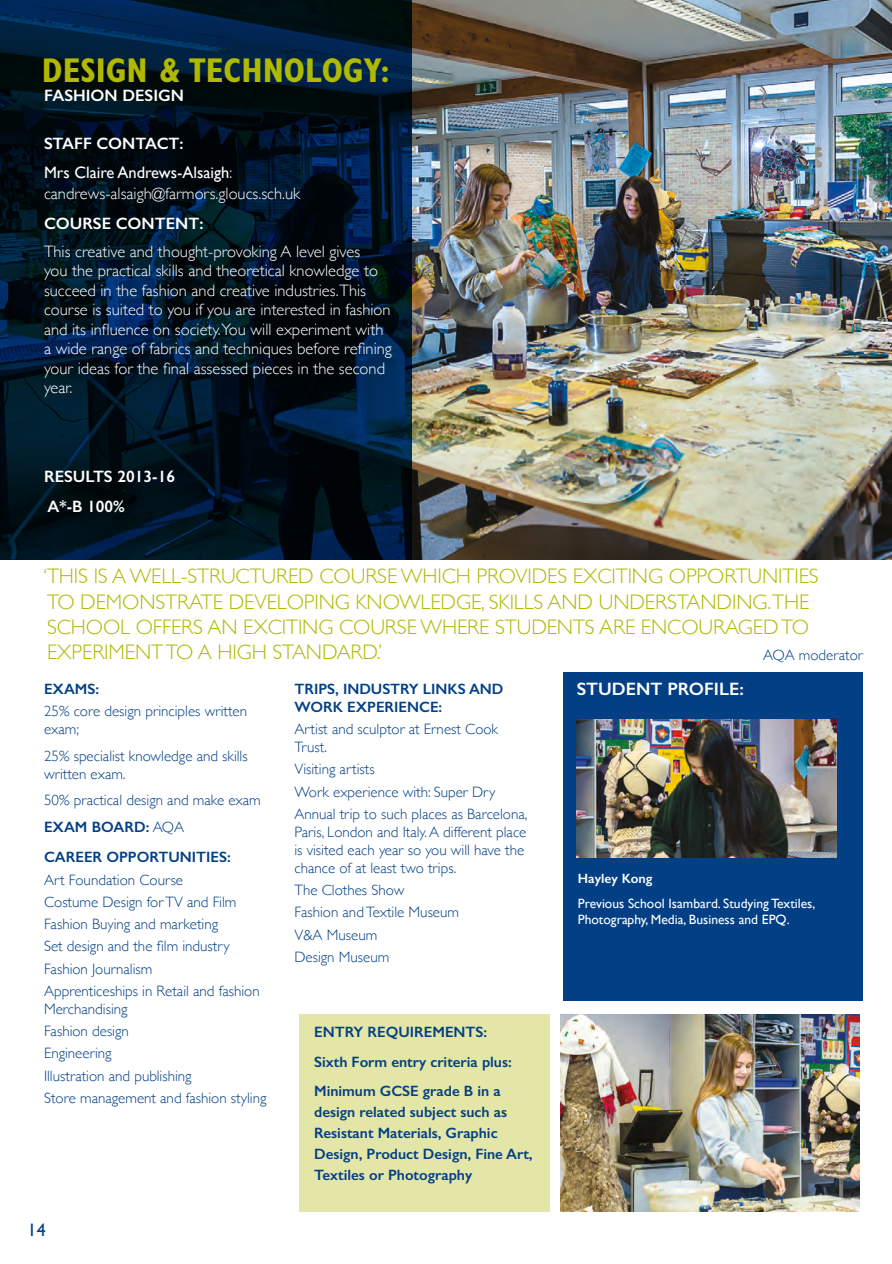
<style>
.page{position:relative;width:892px;height:1264px;background:#fff}
.page>*{position:absolute;margin:0;border:0;box-sizing:border-box;transform-origin:0 0}
.t1{font:700 condensed 34.5px "Gill Sans";color:#b0b900}
.t2{font:300 21px/25.2px "Gill Sans";letter-spacing:-.005em;color:#b0b900}
.t3{font:600 18px "Gill Sans";color:#fff}
.t4{font:18px "Gill Sans";color:#023f85}
.t5{font:300 16.5px/19.5px "Gill Sans";color:#fff}
.t6{font:600 16.5px "Gill Sans";color:#fff}
.t7{font:300 15px/18px "Gill Sans";color:#023f85}
.t8{font:600 15px/21px "Gill Sans";color:#023f85}
.t9{font:13.5px/16.2px "Gill Sans";color:#fff}
.t10{font:600 13.5px "Gill Sans";color:#fff}
.s1{font-weight:400}
.s2{font-weight:300}
</style>
<div class="page">
<img style="left:412px;top:0;width:480px;height:560px">
<svg style="left:0;top:0;width:412px;height:560px;background:#001425"></svg>
<div style="left:299px;top:1014px;width:251px;height:197px;background:#e3e6a6"></div>
<img style="left:561px;top:1015px;width:299px;height:196px">
<div style="left:563px;top:672px;width:300px;height:329px;background:#023f85"></div>
<img style="left:577px;top:719px;width:259px;height:138px">
<p class="t1" style="left:42px;top:50px;width:349px">DESIGN &amp; TECHNOLOGY:</p>
<p class="t6" style="left:44px;top:86px;width:141px">FASHION DESIGN</p>
<p class="t6" style="left:44px;top:133px;width:141px">STAFF CONTACT:</p>
<p class="t5" style="left:44px;top:161px;width:258px;line-height:21px"><span class="s1">Mrs Claire Andrews-Alsaigh</span>: candrews-alsaigh@farmors.gloucs.sch.uk</p>
<p class="t6" style="left:44px;top:213px;width:161px">COURSE CONTENT:</p>
<p class="t5" style="left:44px;top:241px;width:349px">This creative and thought-provoking A level gives<br>you the practical skills and theoretical knowledge to succeed in the fashion and creative industries.This course is suited to you if you are interested in fashion and its influence on society.You will experiment with a wide range of fabrics and techniques before refining your ideas for the final assessed pieces in the second year.</p>
<p class="t6" style="left:44px;top:467px;width:133px">RESULTS 2013-16</p>
<p class="t6" style="left:48px;top:496px;width:79px">A*-B 100%</p>
<p class="t2" style="left:43px;top:563px;width:777px">‘THIS IS A WELL-STRUCTURED COURSE WHICH PROVIDES EXCITING OPPORTUNITIES TO DEMONSTRATE DEVELOPING KNOWLEDGE, SKILLS AND UNDERSTANDING.THE SCHOOL OFFERS AN EXCITING COURSE WHERE STUDENTS ARE ENCOURAGED TO EXPERIMENT TO A HIGH STANDARD.’</p>
<p class="t7" style="left:763px;top:646px;width:101px">AQA moderator</p>
<p class="t8" style="left:44px;top:678px;width:57px">EXAMS:</p>
<p class="t7" style="left:44px;top:701px;width:205px">25% core design principles written exam;</p>
<p class="t7" style="left:44px;top:746px;width:205px">25% specialist knowledge and skills written exam.</p>
<p class="t7" style="left:44px;top:790px;width:218px">50% practical design and make exam</p>
<p class="t8" style="left:44px;top:816px;width:142px">EXAM BOARD: <span class="s2">AQA</span></p>
<p class="t8" style="left:44px;top:847px;width:188px">CAREER OPPORTUNITIES:</p>
<p class="t7" style="left:44px;top:870px;width:141px">Art Foundation Course</p>
<p class="t7" style="left:44px;top:892px;width:194px">Costume Design for TV and Film</p>
<p class="t7" style="left:44px;top:914px;width:176px">Fashion Buying and marketing</p>
<p class="t7" style="left:44px;top:937px;width:187px">Set design and the film industry</p>
<p class="t7" style="left:44px;top:959px;width:110px">Fashion Journalism</p>
<p class="t7" style="left:44px;top:981px;width:217px">Apprenticeships in Retail and fashion<br>Merchandising</p>
<p class="t7" style="left:44px;top:1021px;width:86px">Fashion design</p>
<p class="t7" style="left:44px;top:1044px;width:69px">Engineering</p>
<p class="t7" style="left:44px;top:1066px;width:149px">Illustration and publishing</p>
<p class="t7" style="left:44px;top:1088px;width:224px">Store management and fashion styling</p>
<p class="t4" style="left:28px;top:1219px;width:19px">14</p>
<p class="t8" style="left:294px;top:680px;width:211px;line-height:18px">TRIPS, INDUSTRY LINKS AND<br>WORK EXPERIENCE:</p>
<p class="t7" style="left:294px;top:719px;width:205px">Artist and sculptor at Ernest Cook<br>Trust.</p>
<p class="t7" style="left:294px;top:760px;width:82px">Visiting artists</p>
<p class="t7" style="left:294px;top:782px;width:202px">Work experience with: Super Dry</p>
<p class="t7" style="left:294px;top:804px;width:234px">Annual trip to such places as Barcelona, Paris, London and Italy. A different place is visited each year so you will have the chance of at least two trips.</p>
<p class="t7" style="left:294px;top:880px;width:111px">The Clothes Show</p>
<p class="t7" style="left:294px;top:903px;width:166px">Fashion and Textile Museum</p>
<p class="t7" style="left:294px;top:925px;width:84px">V&amp;A Museum</p>
<p class="t7" style="left:294px;top:947px;width:96px">Design Museum</p>
<p class="t8" style="left:314px;top:1021px;width:174px">ENTRY REQUIREMENTS:</p>
<p class="t8" style="left:314px;top:1051px;width:199px">Sixth Form entry criteria plus:</p>
<p class="t8" style="left:314px;top:1080px;width:220px">Minimum GCSE grade B in a design related subject such as<br>Resistant Materials, Graphic<br>Design, Product Design, Fine Art,<br>Textiles or Photography</p>
<p class="t3" style="left:577px;top:678px;width:168px">STUDENT PROFILE:</p>
<p class="t10" style="left:578px;top:870px;width:76px">Hayley Kong</p>
<p class="t9" style="left:578px;top:895px;width:239px">Previous School Isambard. Studying Textiles,<br>Photography, Media, Business and EPQ.</p>
</div>
